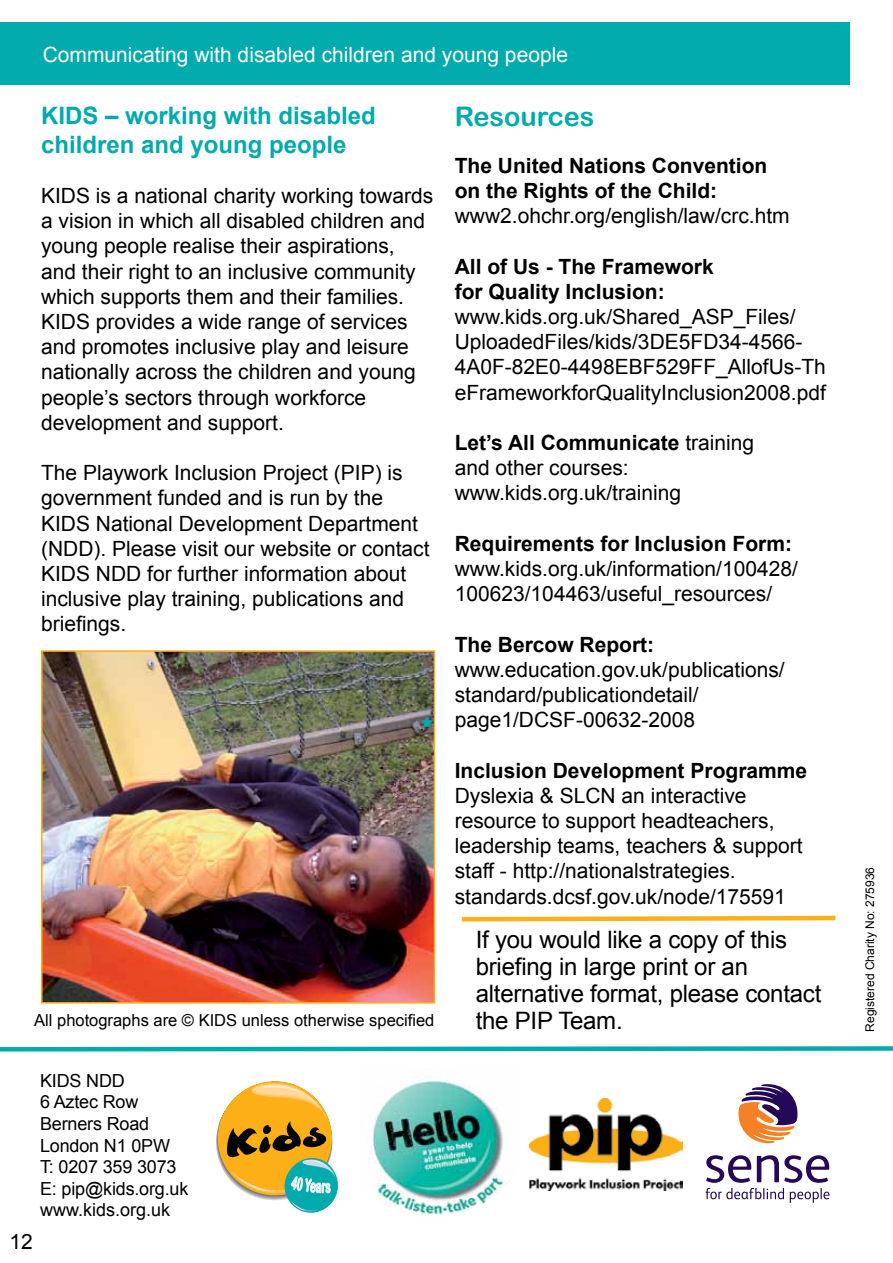
<style>
.page{position:relative;width:893px;height:1263px;background:#fff}
.page>*{position:absolute;margin:0;border:0;box-sizing:border-box;transform-origin:0 0}
.t1{font:27px "Arial Rounded MT Bold";color:#00aaad}
.t2{font:24px/27px "Arial";letter-spacing:-.01em;color:#000}
.t3{font:700 24px/28.8px "Arial";color:#00aaad}
.t4{font:21px/25.2px "Arial";color:#000}
.t5{font:700 21px/25.2px "Arial";color:#000}
.t6{font:21px "Arial";color:#fff}
.t7{font:18px/21.6px "Arial";letter-spacing:-.01em;color:#000}
.t8{font:17.7px "Arial Rounded MT Bold";color:#fff;scale:.53 1}
.t9{font:16.5px "Arial";color:#000}
.t10{font:12px "Arial";color:#000}
.s1{font-weight:700}
</style>
<div class="page">
<div style="left:0;top:22px;width:850px;height:62px;background:#00aaad"></div>
<img style="left:530px;top:1099px;width:152px;height:91px">
<svg style="left:461px;top:915px;width:375px;height:7px"></svg>
<img style="left:44px;top:653px;width:388px;height:347px">
<div style="left:41px;top:650px;width:394px;height:353px;border:2px solid #fcaf17"></div>
<svg style="left:0;top:1046px;width:893px;height:6px"></svg>
<svg style="left:738px;top:1084px;width:60px;height:59px"></svg>
<svg style="left:705px;top:1155px;width:124px;height:48px"></svg>
<img style="left:371px;top:1080px;width:136px;height:136px">
<svg style="left:421px;top:715px;width:12px;height:12px"></svg>
<svg style="left:216px;top:1081px;width:122px;height:132px"></svg>
<p class="t6" style="left:43px;top:41px;width:527px">Communicating with disabled children and young people</p>
<p class="t3" style="left:41px;top:102px;width:336px">KIDS – working with disabled children and young people</p>
<p class="t4" style="left:41px;top:183px;width:394px">KIDS is a national charity working towards a vision in which all disabled children and young people realise their aspirations, and their right to an inclusive community which supports them and their families.<br>KIDS provides a wide range of services and promotes inclusive play and leisure nationally across the children and young people’s sectors through workforce development and support.</p>
<p class="t4" style="left:41px;top:460px;width:390px">The Playwork Inclusion Project (PIP) is government funded and is run by the KIDS National Development Department (NDD). Please visit our website or contact KIDS NDD for further information about inclusive play training, publications and briefings.</p>
<p class="t9" style="left:34px;top:1010px;width:402px">All photographs are © KIDS unless otherwise specified</p>
<p class="t4" style="left:10px;top:1229px;width:25px">12</p>
<p class="t7" style="left:40px;top:1070px;width:150px">KIDS NDD<br>6 Aztec Row<br>Berners Road<br>London N1 0PW<br>T: 0207 359 3073<br>E: pip@kids.org.uk www.kids.org.uk</p>
<p class="t8" style="left:321px;top:1176px;width:10px">r</p>
<p class="t1" style="left:455px;top:100px;width:141px">Resources</p>
<p class="t5" style="left:455px;top:153px;width:314px">The United Nations Convention on the Rights of the Child:</p>
<p class="t4" style="left:455px;top:203px;width:336px">www2.ohchr.org/english/law/crc.htm</p>
<p class="t5" style="left:455px;top:254px;width:261px">All of Us - The Framework for Quality Inclusion:</p>
<p class="t4" style="left:455px;top:304px;width:373px">www.kids.org.uk/Shared_ASP_Files/ UploadedFiles/kids/3DE5FD34-4566- 4A0F-82E0-4498EBF529FF_AllofUs-Th eFrameworkforQualityInclusion2008.pdf</p>
<p class="t4" style="left:455px;top:430px;width:301px"><span class="s1">Let’s All Communicate</span> training and other courses: www.kids.org.uk/training</p>
<p class="t5" style="left:455px;top:531px;width:339px">Requirements for Inclusion Form:</p>
<p class="t4" style="left:455px;top:556px;width:345px">www.kids.org.uk/information/100428/<br>100623/104463/useful_resources/</p>
<p class="t5" style="left:455px;top:632px;width:201px">The Bercow Report:</p>
<p class="t4" style="left:455px;top:657px;width:331px">www.education.gov.uk/publications/ standard/publicationdetail/ page1/DCSF-00632-2008</p>
<p class="t5" style="left:455px;top:758px;width:354px">Inclusion Development Programme</p>
<p class="t4" style="left:455px;top:783px;width:349px">Dyslexia &amp; SLCN an interactive resource to support headteachers, leadership teams, teachers &amp; support staff - http://nationalstrategies. standards.dcsf.gov.uk/node/175591</p>
<p class="t2" style="left:476px;top:926px;width:347px">If you would like a copy of this briefing in large print or an alternative format, please contact the PIP Team.</p>
<p class="t10" style="left:862px;top:1031px;width:166px;rotate:-90deg">Registered Charity No: 275936</p>
</div>
